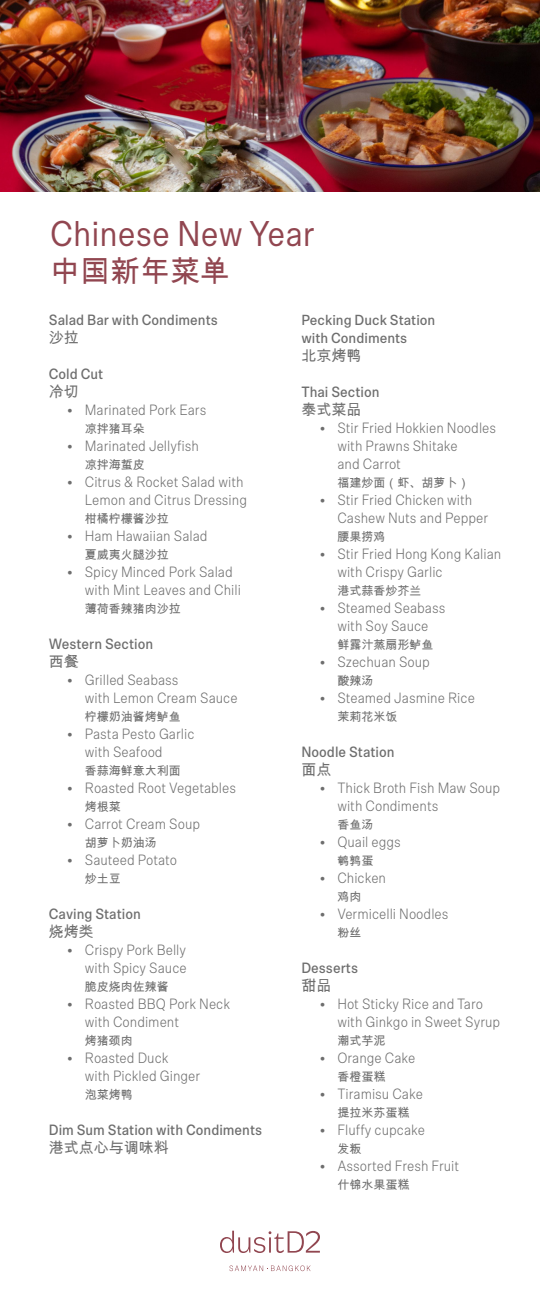
<style>
.page{position:relative;width:540px;height:1300px;background:#fff}
.page>*{position:absolute;margin:0;border:0;box-sizing:border-box;transform-origin:0 0}
.t1{font:36px "Scto Grotesk B";color:#914650}
.t2{font:30px "Arial Unicode MS";color:#914650}
.t3{font:300 15px/18px "Scto Grotesk B";color:#6e6e6e}
.t4{font:500 15px "Scto Grotesk B";color:#6e6e6e}
.t5{font:15px "Arial Unicode MS";color:#6e6e6e}
.t6{font:500 14.7px/18px "Scto Grotesk B";color:#6e6e6e}
.t7{font:12px "Arial Unicode MS";color:#6e6e6e}
</style>
<div class="page">
<img style="left:0;top:0;width:540px;height:192px">
<svg style="left:220px;top:1231px;width:100px;height:22px"></svg>
<svg style="left:229px;top:1265px;width:82px;height:6px"></svg>
<h1 class="t1" style="left:50px;top:213px;width:266px">Chinese New Year</h1>
<h2 class="t2" style="left:50px;top:250px;width:182px">中国新年菜单</h2>
<p class="t4" style="left:49px;top:311px;width:171px">Salad Bar with Condiments</p>
<p class="t5" style="left:49px;top:327px;width:31px">沙拉</p>
<p class="t4" style="left:49px;top:365px;width:56px">Cold Cut</p>
<p class="t5" style="left:49px;top:381px;width:31px">冷切</p>
<p class="t3" style="left:67px;top:401px;width:141px">• Marinated Pork Ears</p>
<p class="t7" style="left:85px;top:420px;width:61px">凉拌猪耳朵</p>
<p class="t3" style="left:67px;top:437px;width:134px">• Marinated Jellyfish</p>
<p class="t7" style="left:85px;top:456px;width:61px">凉拌海蜇皮</p>
<p class="t3" style="left:67px;top:473px;width:182px;text-align:right">• Citrus &amp; Rocket Salad with<br>Lemon and Citrus Dressing</p>
<p class="t7" style="left:85px;top:510px;width:85px">柑橘柠檬酱沙拉</p>
<p class="t3" style="left:67px;top:527px;width:142px">• Ham Hawaiian Salad</p>
<p class="t7" style="left:85px;top:546px;width:85px">夏威夷火腿沙拉</p>
<p class="t3" style="left:85px;top:563px;width:158px;text-indent:-18px">• Spicy Minced Pork Salad with Mint Leaves and Chili</p>
<p class="t7" style="left:85px;top:600px;width:97px">薄荷香辣猪肉沙拉</p>
<p class="t4" style="left:49px;top:635px;width:106px">Western Section</p>
<p class="t5" style="left:49px;top:651px;width:31px">西餐</p>
<p class="t3" style="left:85px;top:671px;width:154px;text-indent:-18px">• Grilled Seabass<br>with Lemon Cream Sauce</p>
<p class="t7" style="left:85px;top:708px;width:97px">柠檬奶油酱烤鲈鱼</p>
<p class="t3" style="left:85px;top:725px;width:111px;text-indent:-18px">• Pasta Pesto Garlic with Seafood</p>
<p class="t7" style="left:85px;top:762px;width:97px">香蒜海鲜意大利面</p>
<p class="t3" style="left:67px;top:779px;width:171px">• Roasted Root Vegetables</p>
<p class="t7" style="left:85px;top:798px;width:37px">烤根菜</p>
<p class="t3" style="left:67px;top:815px;width:135px">• Carrot Cream Soup</p>
<p class="t7" style="left:85px;top:834px;width:73px">胡萝卜奶油汤</p>
<p class="t3" style="left:67px;top:851px;width:112px">• Sauteed Potato</p>
<p class="t7" style="left:85px;top:870px;width:37px">炒土豆</p>
<p class="t4" style="left:49px;top:905px;width:94px">Caving Station</p>
<p class="t5" style="left:49px;top:921px;width:46px">烧烤类</p>
<p class="t3" style="left:67px;top:941px;width:121px;text-align:right">• Crispy Pork Belly with Spicy Sauce</p>
<p class="t7" style="left:85px;top:978px;width:85px">脆皮烧肉佐辣酱</p>
<p class="t3" style="left:85px;top:995px;width:147px;text-indent:-18px">• Roasted BBQ Pork Neck with Condiment</p>
<p class="t7" style="left:85px;top:1032px;width:49px">烤猪颈肉</p>
<p class="t3" style="left:85px;top:1049px;width:117px;text-indent:-18px">• Roasted Duck<br>with Pickled Ginger</p>
<p class="t7" style="left:85px;top:1086px;width:49px">泡菜烤鸭</p>
<p class="t4" style="left:49px;top:1121px;width:215px">Dim Sum Station with Condiments</p>
<p class="t5" style="left:49px;top:1137px;width:121px">港式点心与调味料</p>
<p class="t6" style="left:301px;top:311px;width:136px">Pecking Duck Station with Condiments</p>
<p class="t5" style="left:301px;top:345px;width:61px">北京烤鸭</p>
<p class="t4" style="left:301px;top:383px;width:80px">Thai Section</p>
<p class="t5" style="left:301px;top:399px;width:61px">泰式菜品</p>
<p class="t3" style="left:337px;top:419px;width:160px;text-indent:-18px">• Stir Fried Hokkien Noodles with Prawns Shitake<br>and Carrot</p>
<p class="t7" style="left:337px;top:474px;width:133px">福建炒面（虾、胡萝卜）</p>
<p class="t3" style="left:337px;top:491px;width:152px;text-indent:-18px">• Stir Fried Chicken with<br>Cashew Nuts and Pepper</p>
<p class="t7" style="left:337px;top:528px;width:49px">腰果捞鸡</p>
<p class="t3" style="left:337px;top:545px;width:165px;text-indent:-18px">• Stir Fried Hong Kong Kalian with Crispy Garlic</p>
<p class="t7" style="left:337px;top:582px;width:85px">港式蒜香炒芥兰</p>
<p class="t3" style="left:319px;top:599px;width:128px;text-align:center">• Steamed Seabass with Soy Sauce</p>
<p class="t7" style="left:337px;top:636px;width:97px">鲜露汁蒸扇形鲈鱼</p>
<p class="t3" style="left:319px;top:653px;width:112px">• Szechuan Soup</p>
<p class="t7" style="left:337px;top:672px;width:37px">酸辣汤</p>
<p class="t3" style="left:319px;top:689px;width:157px">• Steamed Jasmine Rice</p>
<p class="t7" style="left:337px;top:708px;width:61px">茉莉花米饭</p>
<p class="t4" style="left:301px;top:743px;width:95px">Noodle Station</p>
<p class="t5" style="left:301px;top:759px;width:31px">面点</p>
<p class="t3" style="left:337px;top:779px;width:164px;text-indent:-18px">• Thick Broth Fish Maw Soup with Condiments</p>
<p class="t7" style="left:337px;top:816px;width:37px">香鱼汤</p>
<p class="t3" style="left:319px;top:833px;width:83px">• Quail eggs</p>
<p class="t7" style="left:337px;top:852px;width:37px">鹌鹑蛋</p>
<p class="t3" style="left:319px;top:869px;width:68px">• Chicken</p>
<p class="t7" style="left:337px;top:888px;width:25px">鸡肉</p>
<p class="t3" style="left:319px;top:905px;width:131px">• Vermicelli Noodles</p>
<p class="t7" style="left:337px;top:924px;width:25px">粉丝</p>
<p class="t4" style="left:301px;top:959px;width:58px">Desserts</p>
<p class="t5" style="left:301px;top:975px;width:31px">甜品</p>
<p class="t3" style="left:337px;top:995px;width:164px;text-indent:-18px">• Hot Sticky Rice and Taro with Ginkgo in Sweet Syrup</p>
<p class="t7" style="left:337px;top:1032px;width:49px">潮式芋泥</p>
<p class="t3" style="left:319px;top:1049px;width:98px">• Orange Cake</p>
<p class="t7" style="left:337px;top:1068px;width:49px">香橙蛋糕</p>
<p class="t3" style="left:319px;top:1085px;width:105px">• Tiramisu Cake</p>
<p class="t7" style="left:337px;top:1104px;width:73px">提拉米苏蛋糕</p>
<p class="t3" style="left:319px;top:1121px;width:107px">• Fluffy cupcake</p>
<p class="t7" style="left:337px;top:1140px;width:25px">发粄</p>
<p class="t3" style="left:319px;top:1157px;width:141px">• Assorted Fresh Fruit</p>
<p class="t7" style="left:337px;top:1176px;width:73px">什锦水果蛋糕</p>
</div>
